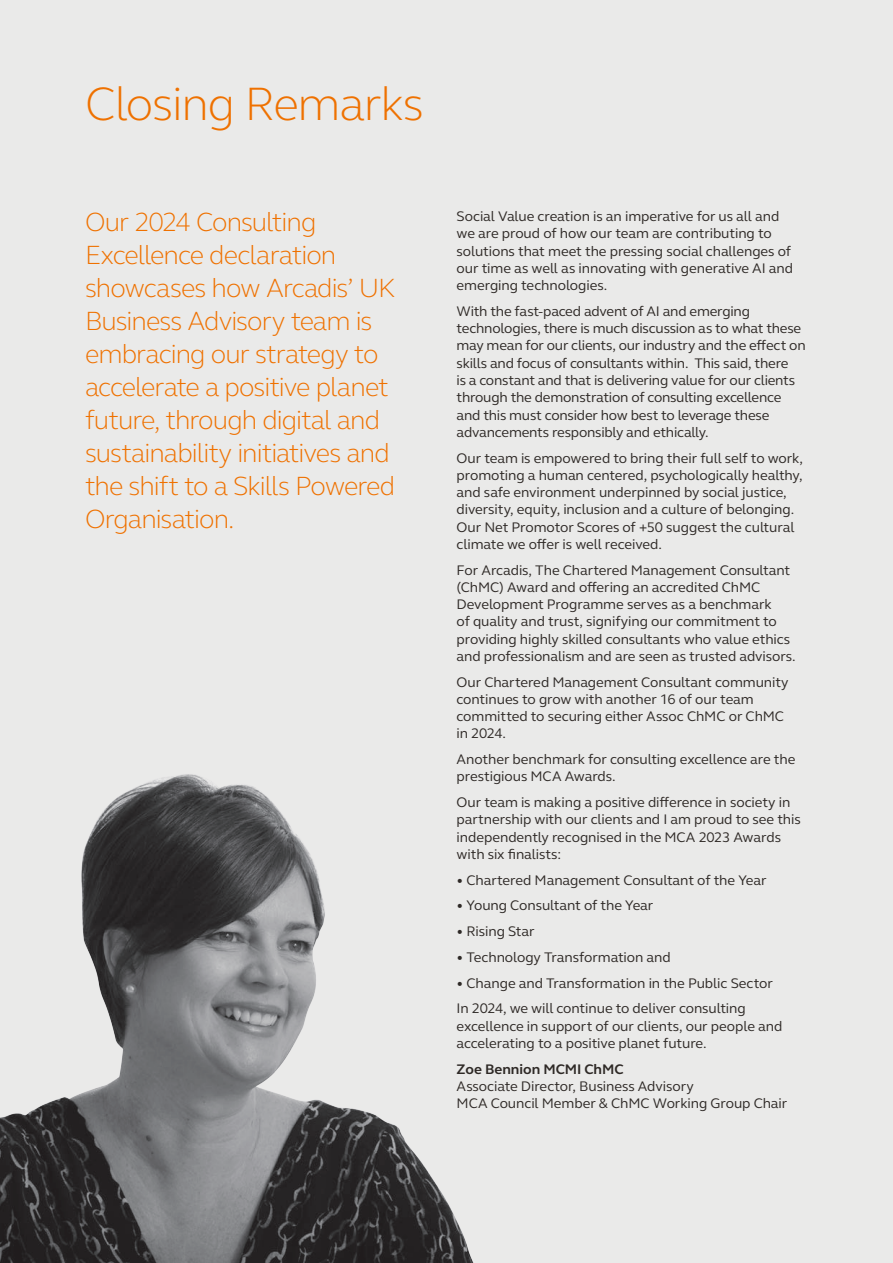
<style>
.page{position:relative;width:893px;height:1263px;background:#eaeae9}
.page>*{position:absolute;margin:0;border:0;box-sizing:border-box;transform-origin:0 0}
.SECETION_START_title{font:300 48px "FS Elliot Pro";letter-spacing:-.025em;color:#ef7100}
.body_text{font:300 27px/33px "FS Elliot Pro";letter-spacing:-.035em;color:#ef7100}
.body_text_-_space_after__1pt{font:14.25px/17.2px "FS Elliot Pro";letter-spacing:-.01em;color:#2e2926}
.s1{font-weight:700}
</style>
<div class="page">
<img style="left:0;top:774px;width:474px;height:489px">
<p class="SECETION_START_title" style="left:85px;top:72px;width:340px">Closing Remarks</p>
<p class="body_text" style="left:85px;top:204px;width:312px">Our 2024 Consulting<br>Excellence declaration showcases how Arcadis’ UK<br>Business Advisory team is embracing our strategy to accelerate a positive planet future, through digital and sustainability initiatives and the shift to a Skills Powered<br>Organisation.</p>
<p class="body_text_-_space_after__1pt" style="left:457px;top:207px;width:338px">Social Value creation is an imperative for us all and we are proud of how our team are contributing to solutions that meet the pressing social challenges of our time as well as innovating with generative AI and emerging technologies.</p>
<p class="body_text_-_space_after__1pt" style="left:457px;top:302px;width:351px">With the fast-paced advent of AI and emerging technologies, there is much discussion as to what these may mean for our clients, our industry and the effect on skills and focus of consultants within. This said, there<br>is a constant and that is delivering value for our clients through the demonstration of consulting excellence and this must consider how best to leverage these advancements responsibly and ethically.</p>
<p class="body_text_-_space_after__1pt" style="left:457px;top:449px;width:348px">Our team is empowered to bring their full self to work, promoting a human centered, psychologically healthy, and safe environment underpinned by social justice, diversity, equity, inclusion and a culture of belonging.<br>Our Net Promotor Scores of +50 suggest the cultural climate we offer is well received.</p>
<p class="body_text_-_space_after__1pt" style="left:457px;top:561px;width:341px">For Arcadis, The Chartered Management Consultant (ChMC) Award and offering an accredited ChMC Development Programme serves as a benchmark<br>of quality and trust, signifying our commitment to providing highly skilled consultants who value ethics and professionalism and are seen as trusted advisors.</p>
<p class="body_text_-_space_after__1pt" style="left:457px;top:673px;width:334px">Our Chartered Management Consultant community continues to grow with another 16 of our team committed to securing either Assoc ChMC or ChMC in 2024.</p>
<p class="body_text_-_space_after__1pt" style="left:457px;top:750px;width:340px">Another benchmark for consulting excellence are the prestigious MCA Awards.</p>
<p class="body_text_-_space_after__1pt" style="left:457px;top:793px;width:346px">Our team is making a positive difference in society in partnership with our clients and I am proud to see this independently recognised in the MCA 2023 Awards with six finalists:</p>
<p class="body_text_-_space_after__1pt" style="left:457px;top:871px;width:311px">• Chartered Management Consultant of the Year</p>
<p class="body_text_-_space_after__1pt" style="left:457px;top:897px;width:198px">• Young Consultant of the Year</p>
<p class="body_text_-_space_after__1pt" style="left:457px;top:922px;width:80px">• Rising Star</p>
<p class="body_text_-_space_after__1pt" style="left:457px;top:948px;width:216px">• Technology Transformation and</p>
<p class="body_text_-_space_after__1pt" style="left:457px;top:974px;width:318px">• Change and Transformation in the Public Sector</p>
<p class="body_text_-_space_after__1pt" style="left:457px;top:1000px;width:327px">In 2024, we will continue to deliver consulting excellence in support of our clients, our people and accelerating to a positive planet future.</p>
<p class="body_text_-_space_after__1pt" style="left:457px;top:1060px;width:332px"><span class="s1">Zoe Bennion MCMI ChMC<br></span>Associate Director, Business Advisory<br>MCA Council Member &amp; ChMC Working Group Chair</p>
</div>
